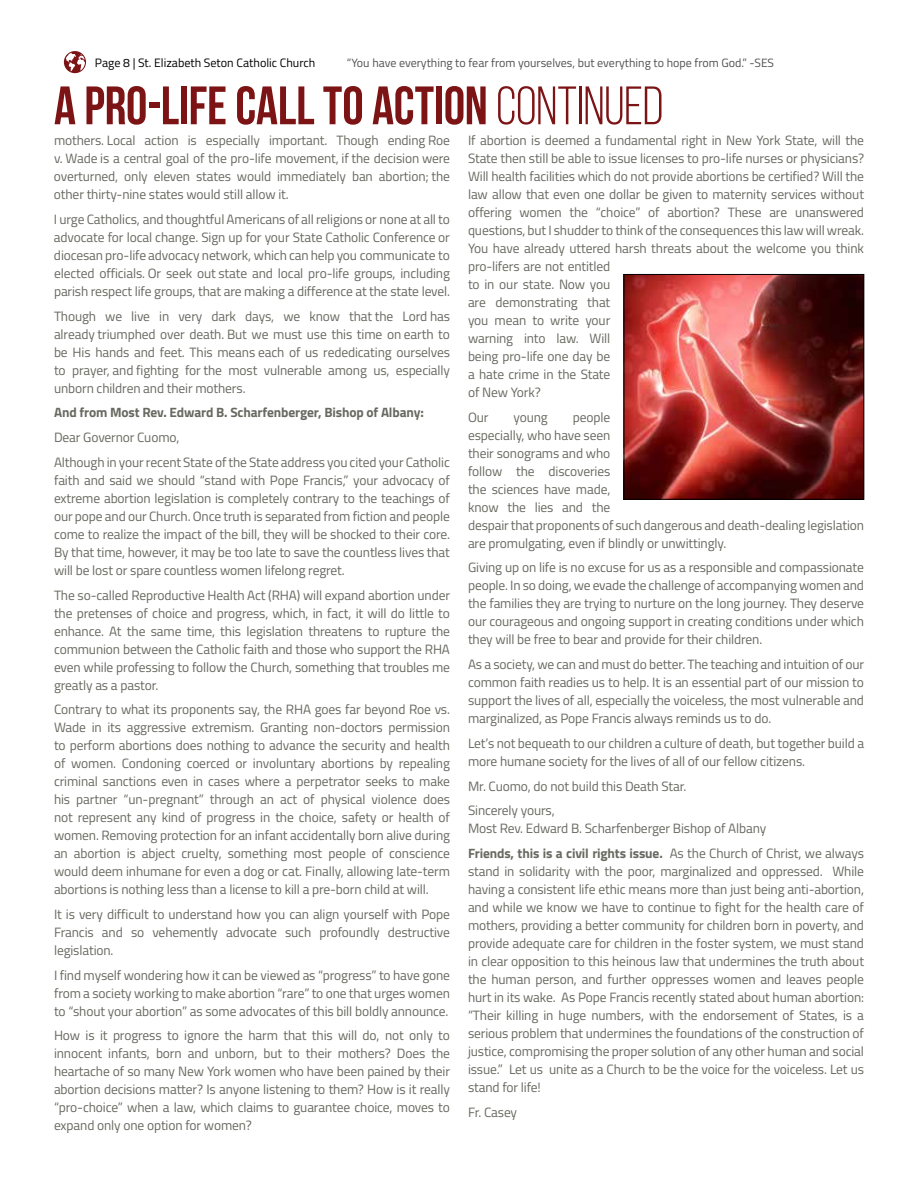
<style>
.page{position:relative;width:918px;height:1188px;background:#fff}
.page>*{position:absolute;margin:0;border:0;box-sizing:border-box;transform-origin:0 0}
.t1{font:54px "Bebas Neue";color:#7c1315}
.t2{font:13.5px/18px "Titillium";letter-spacing:-.01em;color:#686960;text-align:justify}
.t3{font:700 13.5px "Titillium";letter-spacing:-.01em;color:#686960}
.t4{font:12.15px "Titillium";color:#000}
.t5{font:12px "Titillium";color:#515254}
.s1{font-style:inherit}
.s2{font-weight:700}
</style>
<div class="page">
<svg style="left:64px;top:51px;width:22px;height:22px"></svg>
<img style="left:626px;top:276px;width:236px;height:221px">
<div style="left:624px;top:274px;width:240px;height:225px;border:1px solid #000"></div>
<p class="t4" style="left:95px;top:54px;width:222px">Page 8 | St. Elizabeth Seton Catholic Church</p>
<p class="t5" style="left:347px;top:54px;width:429px">“You have everything to fear from yourselves, but everything to hope from God.” -SES</p>
<h1 class="t1" style="left:54px;top:76px;width:611px">A PRO-LIFE CALL TO ACTION <span class="s1">CONTINUED</span></h1>
<p class="t2" style="left:54px;top:131px;width:397px">mothers. Local action is especially important. Though ending Roe v. Wade is a central goal of the pro-life movement, if the decision were overturned, only eleven states would immediately ban abortion; the other thirty-nine states would still allow it.</p>
<p class="t2" style="left:54px;top:210px;width:398px">I urge Catholics, and thoughtful Americans of all religions or none at all to advocate for local change. Sign up for your State Catholic Conference or diocesan pro-life advocacy network, which can help you communicate to elected officials. Or seek out state and local pro-life groups, including parish respect life groups, that are making a difference at the state level.</p>
<p class="t2" style="left:54px;top:306px;width:398px">Though we live in very dark days, we know that the Lord has already triumphed over death. But we must use this time on earth to be His hands and feet. This means each of us rededicating ourselves to prayer, and fighting for the most vulnerable among us, especially unborn children and their mothers.</p>
<p class="t3" style="left:54px;top:402px;width:371px">And from Most Rev. Edward B. Scharfenberger, Bishop of Albany:</p>
<p class="t2" style="left:54px;top:424px;width:397px;line-height:24.8px">Dear Governor Cuomo,<br>Although in your recent State of the State address you cited your Catholic</p>
<p class="t2" style="left:54px;top:470px;width:398px">faith and said we should “stand with Pope Francis,” your advocacy of extreme abortion legislation is completely contrary to the teachings of our pope and our Church. Once truth is separated from fiction and people come to realize the impact of the bill, they will be shocked to their core.<br>By that time, however, it may be too late to save the countless lives that will be lost or spare countless women lifelong regret.</p>
<p class="t2" style="left:54px;top:585px;width:398px">The so-called Reproductive Health Act (RHA) will expand abortion under the pretenses of choice and progress, which, in fact, it will do little to enhance. At the same time, this legislation threatens to rupture the communion between the Catholic faith and those who support the RHA even while professing to follow the Church, something that troubles me greatly as a pastor.</p>
<p class="t2" style="left:54px;top:700px;width:398px">Contrary to what its proponents say, the RHA goes far beyond Roe vs.<br>Wade in its aggressive extremism. Granting non-doctors permission to perform abortions does nothing to advance the security and health of women. Condoning coerced or involuntary abortions by repealing criminal sanctions even in cases where a perpetrator seeks to make his partner “un-pregnant” through an act of physical violence does not represent any kind of progress in the choice, safety or health of women. Removing protection for an infant accidentally born alive during an abortion is abject cruelty, something most people of conscience would deem inhumane for even a dog or cat. Finally, allowing late-term abortions is nothing less than a license to kill a pre-born child at will.</p>
<p class="t2" style="left:54px;top:905px;width:398px">It is very difficult to understand how you can align yourself with Pope Francis and so vehemently advocate such profoundly destructive legislation.</p>
<p class="t2" style="left:54px;top:965px;width:398px">I find myself wondering how it can be viewed as “progress” to have gone from a society working to make abortion “rare” to one that urges women to “shout your abortion” as some advocates of this bill boldly announce.</p>
<p class="t2" style="left:54px;top:1026px;width:398px">How is it progress to ignore the harm that this will do, not only to innocent infants, born and unborn, but to their mothers? Does the heartache of so many New York women who have been pained by their abortion decisions matter? Is anyone listening to them? How is it really “pro-choice” when a law, which claims to guarantee choice, moves to expand only one option for women?</p>
<p class="t2" style="left:468px;top:131px;width:398px;text-align:left">If abortion is deemed a fundamental right in New York State, will the State then still be able to issue licenses to pro-life nurses or physicians?<br>Will health facilities which do not provide abortions be certified? Will the law allow that even one dollar be given to maternity services without offering women the “choice” of abortion? These are unanswered questions, but I shudder to think of the consequences this law will wreak.<br>You have already uttered harsh threats about the welcome you think pro-lifers are not entitled<br>to in our state. Now you<br>are demonstrating that<br>you mean to write your<br>warning into law. Will<br>being pro-life one day be<br>a hate crime in the State<br>of New York?</p>
<p class="t2" style="left:468px;top:407px;width:22px">Our</p>
<p class="t2" style="left:514px;top:407px;width:36px">young</p>
<p class="t2" style="left:468px;top:407px;width:398px;text-align:left;text-indent:105px">people<br>especially, who have seen<br>their sonograms and who<br>follow the discoveries<br>the sciences have made,<br>know the lies and the<br>despair that proponents of such dangerous and death-dealing legislation are promulgating, even if blindly or unwittingly.</p>
<p class="t2" style="left:468px;top:558px;width:398px">Giving up on life is no excuse for us as a responsible and compassionate people. In so doing, we evade the challenge of accompanying women and the families they are trying to nurture on the long journey. They deserve our courageous and ongoing support in creating conditions under which they will be free to bear and provide for their children.</p>
<p class="t2" style="left:468px;top:655px;width:398px">As a society, we can and must do better. The teaching and intuition of our common faith readies us to help. It is an essential part of our mission to support the lives of all, especially the voiceless, the most vulnerable and marginalized, as Pope Francis always reminds us to do.</p>
<p class="t2" style="left:468px;top:733px;width:398px">Let’s not bequeath to our children a culture of death, but together build a more humane society for the lives of all of our fellow citizens.</p>
<p class="t2" style="left:468px;top:773px;width:220px;line-height:24.8px">Mr. Cuomo, do not build this Death Star.<br>Sincerely yours,</p>
<p class="t2" style="left:468px;top:816px;width:398px;line-height:24.8px">Most Rev. Edward B. Scharfenberger Bishop of Albany<br><span class="s2">Friends, this is a civil rights issue.</span> As the Church of Christ, we always</p>
<p class="t2" style="left:468px;top:862px;width:398px">stand in solidarity with the poor, marginalized and oppressed. While having a consistent life ethic means more than just being anti-abortion, and while we know we have to continue to fight for the health care of mothers, providing a better community for children born in poverty, and provide adequate care for children in the foster system, we must stand in clear opposition to this heinous law that undermines the truth about the human person, and further oppresses women and leaves people hurt in its wake. As Pope Francis recently stated about human abortion: “Their killing in huge numbers, with the endorsement of States, is a serious problem that undermines the foundations of the construction of justice, compromising the proper solution of any other human and social issue.” Let us unite as a Church to be the voice for the voiceless. Let us stand for life!</p>
<p class="t2" style="left:468px;top:1102px;width:51px">Fr. Casey</p>
</div>
